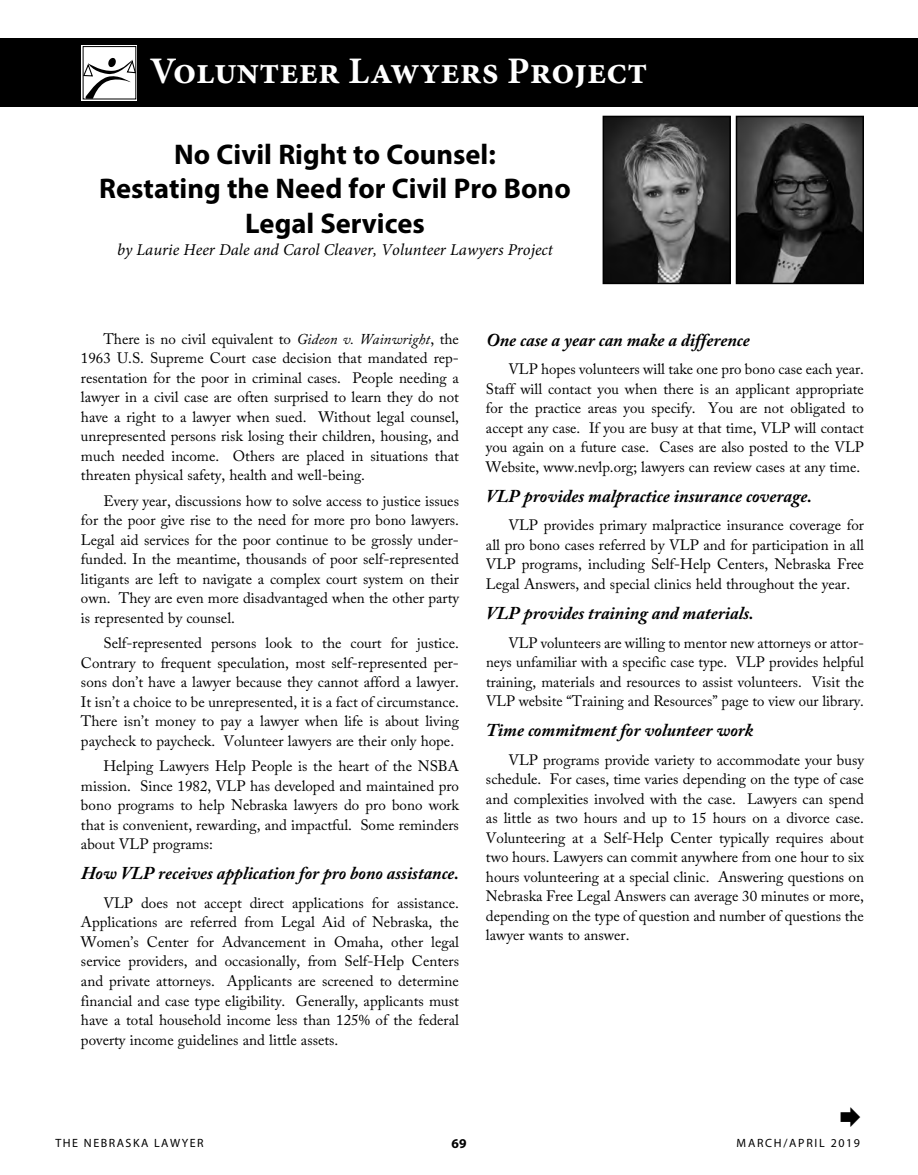
<style>
.page{position:relative;width:918px;height:1175px;background:#fff}
.page>*{position:absolute;margin:0;border:0;box-sizing:border-box;transform-origin:0 0}
.t1{font:700 37.5px "Minion Pro";color:#fff}
.t2{font:700 28.5px/34.2px "Myriad Pro";color:#000;text-align:center}
.t3{font:italic 700 18px "Adobe Caslon Pro";color:#000}
.t4{font:italic 16.5px "Minion Pro";color:#000}
.t5{font:15px/19.5px "Adobe Caslon Pro";color:#000;text-align:justify}
.t6{font:700 13.5px "Myriad Pro";color:#000}
.t7{font:12px "Myriad Pro";letter-spacing:.125em;color:#000}
.t8{font:12px "Myriad Pro";letter-spacing:.145em;color:#000}
.s1{font-style:italic}
</style>
<div class="page">
<div style="left:0;top:38px;width:918px;height:69px;background:#000"></div>
<div style="left:82px;top:45px;width:55px;height:55px;background:#fff"></div>
<svg style="left:82px;top:57px;width:55px;height:42px"></svg>
<div style="left:83px;top:46px;width:53px;height:53px;border:1px solid #000"></div>
<img style="left:739px;top:119px;width:122px;height:162px">
<div style="left:736px;top:116px;width:128px;height:168px;border:2px solid #000"></div>
<img style="left:606px;top:119px;width:122px;height:162px">
<div style="left:603px;top:116px;width:128px;height:168px;border:2px solid #000"></div>
<h1 class="t1" style="left:150px;top:44px;width:499px">Volunteer Lawyers Project</h1>
<h2 class="t2" style="left:99px;top:136px;width:473px">No Civil Right to Counsel:<br>Restating the Need for Civil Pro Bono<br>Legal Services</h2>
<p class="t4" style="left:117px;top:238px;width:437px">by Laurie Heer Dale and Carol Cleaver, Volunteer Lawyers Project</p>
<p class="t5" style="left:81px;top:328px;width:380px;text-indent:22px">There is no civil equivalent to <span class="s1">Gideon v. Wainwright</span>, the 1963 U.S. Supreme Court case decision that mandated rep&shy;resentation for the poor in criminal cases. People needing a lawyer in a civil case are often surprised to learn they do not have a right to a lawyer when sued. Without legal counsel, unrepresented persons risk losing their children, housing, and much needed income. Others are placed in situations that threaten physical safety, health and well-being.</p>
<p class="t5" style="left:81px;top:491px;width:380px;text-indent:22px">Every year, discussions how to solve access to justice issues for the poor give rise to the need for more pro bono lawyers.<br>Legal aid services for the poor continue to be grossly under&shy;funded. In the meantime, thousands of poor self-represented litigants are left to navigate a complex court system on their own. They are even more disadvantaged when the other party is represented by counsel.</p>
<p class="t5" style="left:81px;top:633px;width:380px;text-indent:22px">Self-represented persons look to the court for justice.<br>Contrary to frequent speculation, most self-represented per&shy;sons don’t have a lawyer because they cannot afford a lawyer.<br>It isn’t a choice to be unrepresented, it is a fact of circumstance.<br>There isn’t money to pay a lawyer when life is about living paycheck to paycheck. Volunteer lawyers are their only hope.</p>
<p class="t5" style="left:81px;top:756px;width:380px;text-indent:22px">Helping Lawyers Help People is the heart of the NSBA mission. Since 1982, VLP has developed and maintained pro bono programs to help Nebraska lawyers do pro bono work that is convenient, rewarding, and impactful. Some reminders about VLP programs:</p>
<p class="t3" style="left:81px;top:862px;width:380px">How VLP receives application for pro bono assistance.</p>
<p class="t5" style="left:81px;top:893px;width:380px;text-indent:22px">VLP does not accept direct applications for assistance.<br>Applications are referred from Legal Aid of Nebraska, the Women’s Center for Advancement in Omaha, other legal service providers, and occasionally, from Self-Help Centers and private attorneys. Applicants are screened to determine financial and case type eligibility. Generally, applicants must have a total household income less than 125% of the federal poverty income guidelines and little assets.</p>
<p class="t3" style="left:486px;top:329px;width:265px">One case a year can make a difference</p>
<p class="t5" style="left:486px;top:359px;width:380px;text-indent:22px">VLP hopes volunteers will take one pro bono case each year.<br>Staff will contact you when there is an applicant appropriate for the practice areas you specify. You are not obligated to accept any case. If you are busy at that time, VLP will contact you again on a future case. Cases are also posted to the VLP Website, www.nevlp.org; lawyers can review cases at any time.</p>
<p class="t3" style="left:486px;top:485px;width:328px">VLP provides malpractice insurance coverage.</p>
<p class="t5" style="left:486px;top:515px;width:380px;text-indent:22px">VLP provides primary malpractice insurance coverage for all pro bono cases referred by VLP and for participation in all VLP programs, including Self-Help Centers, Nebraska Free Legal Answers, and special clinics held throughout the year.</p>
<p class="t3" style="left:486px;top:602px;width:269px">VLP provides training and materials.</p>
<p class="t5" style="left:486px;top:632px;width:380px;text-indent:22px">VLP volunteers are willing to mentor new attorneys or attor&shy;neys unfamiliar with a specific case type. VLP provides helpful training, materials and resources to assist volunteers. Visit the VLP website “Training and Resources” page to view our library.</p>
<p class="t3" style="left:486px;top:719px;width:269px">Time commitment for volunteer work</p>
<p class="t5" style="left:486px;top:749px;width:380px;text-indent:22px">VLP programs provide variety to accommodate your busy schedule. For cases, time varies depending on the type of case and complexities involved with the case. Lawyers can spend as little as two hours and up to 15 hours on a divorce case.<br>Volunteering at a Self-Help Center typically requires about two hours. Lawyers can commit anywhere from one hour to six hours volunteering at a special clinic. Answering questions on Nebraska Free Legal Answers can average 30 minutes or more, depending on the type of question and number of questions the lawyer wants to answer.</p>
<p class="t7" style="left:56px;top:1135px;width:150px">THE NEBRASKA LAWYER</p>
<p class="t6" style="left:452px;top:1134px;width:16px">69</p>
<p class="t8" style="left:737px;top:1135px;width:125px">MARCH/APRIL 2019</p>
</div>
